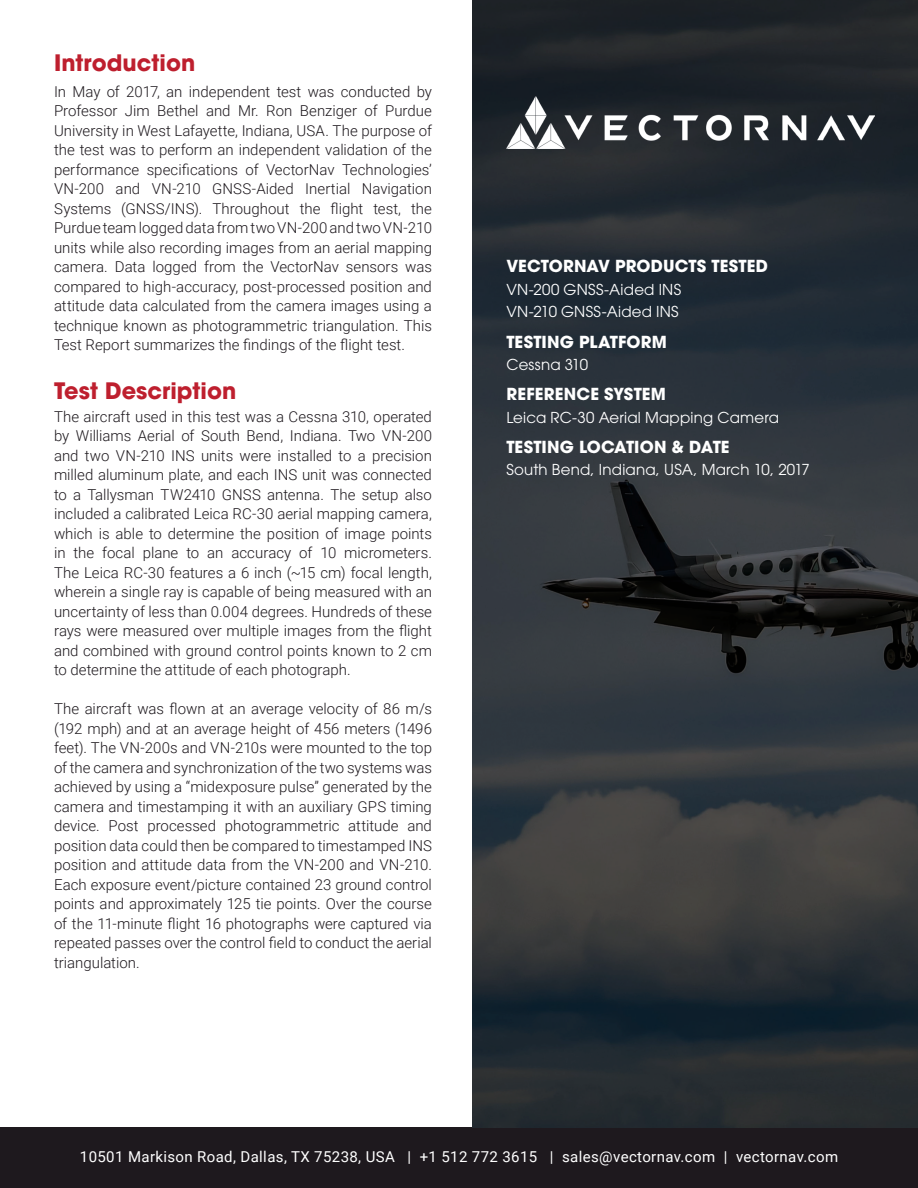
<style>
.page{position:relative;width:918px;height:1188px;background:#fff}
.page>*{position:absolute;margin:0;border:0;box-sizing:border-box;transform-origin:0 0}
.t1{font:700 22.5px "ITC Avant Garde Pro";color:#be1f2e}
.t2{font:700 16.5px "ITC Avant Garde Pro";letter-spacing:.005em;color:#fff}
.t3{font:300 15px/19.5px "Roboto";color:#1e191e;text-align:justify}
.t4{font:15px/22.5px "ITC Avant Garde Pro";letter-spacing:.015em;color:#fff}
.t5{font:15px "Roboto";letter-spacing:.025em;color:#fff}
</style>
<div class="page">
<div style="left:0;top:1128px;width:918px;height:60px;background:#1e191e"></div>
<svg style="left:472px;top:0;width:446px;height:1128px;background:#2b3136"></svg>
<img style="left:506px;top:96px;width:368px;height:52px">
<h1 class="t1" style="left:54px;top:47px;width:143px">Introduction</h1>
<p class="t3" style="left:54px;top:81px;width:380px">In May of 2017, an independent test was conducted by Professor Jim Bethel and Mr. Ron Benziger of Purdue University in West Lafayette, Indiana, USA. The purpose of the test was to perform an independent validation of the performance specifications of VectorNav Technologies’ VN-200 and VN-210 GNSS-Aided Inertial Navigation Systems (GNSS/INS). Throughout the flight test, the Purdue team logged data from two VN-200 and two VN-210 units while also recording images from an aerial mapping camera. Data logged from the VectorNav sensors was compared to high-accuracy, post-processed position and attitude data calculated from the camera images using a technique known as photogrammetric triangulation. This Test Report summarizes the findings of the flight test.</p>
<h1 class="t1" style="left:54px;top:376px;width:184px">Test Description</h1>
<p class="t3" style="left:54px;top:406px;width:380px">The aircraft used in this test was a Cessna 310, operated by Williams Aerial of South Bend, Indiana. Two VN-200 and two VN-210 INS units were installed to a precision milled aluminum plate, and each INS unit was connected to a Tallysman TW2410 GNSS antenna. The setup also included a calibrated Leica RC-30 aerial mapping camera, which is able to determine the position of image points in the focal plane to an accuracy of 10 micrometers.<br>The Leica RC-30 features a 6 inch (~15 cm) focal length, wherein a single ray is capable of being measured with an uncertainty of less than 0.004 degrees. Hundreds of these rays were measured over multiple images from the flight and combined with ground control points known to 2 cm to determine the attitude of each photograph.</p>
<p class="t3" style="left:54px;top:699px;width:380px">The aircraft was flown at an average velocity of 86 m/s (192 mph) and at an average height of 456 meters (1496 feet). The VN-200s and VN-210s were mounted to the top of the camera and synchronization of the two systems was achieved by using a “midexposure pulse” generated by the camera and timestamping it with an auxiliary GPS timing device. Post processed photogrammetric attitude and position data could then be compared to timestamped INS position and attitude data from the VN-200 and VN-210.<br>Each exposure event/picture contained 23 ground control points and approximately 125 tie points. Over the course of the 11-minute flight 16 photographs were captured via repeated passes over the control field to conduct the aerial triangulation.</p>
<p class="t2" style="left:506px;top:255px;width:263px">VECTORNAV PRODUCTS TESTED</p>
<p class="t4" style="left:506px;top:278px;width:176px">VN-200 GNSS-Aided INS<br>VN-210 GNSS-Aided INS</p>
<p class="t2" style="left:506px;top:330px;width:162px">TESTING PLATFORM</p>
<p class="t4" style="left:506px;top:353px;width:83px">Cessna 310</p>
<p class="t2" style="left:506px;top:383px;width:161px">REFERENCE SYSTEM</p>
<p class="t4" style="left:506px;top:406px;width:274px">Leica RC-30 Aerial Mapping Camera</p>
<p class="t2" style="left:506px;top:436px;width:225px">TESTING LOCATION &amp; DATE</p>
<p class="t4" style="left:506px;top:458px;width:305px">South Bend, Indiana, USA, March 10, 2017</p>
<p class="t5" style="left:80px;top:1146px;width:760px">10501 Markison Road, Dallas, TX 75238, USA | +1 512 772 3615 | sales@vectornav.com | vectornav.com</p>
</div>
